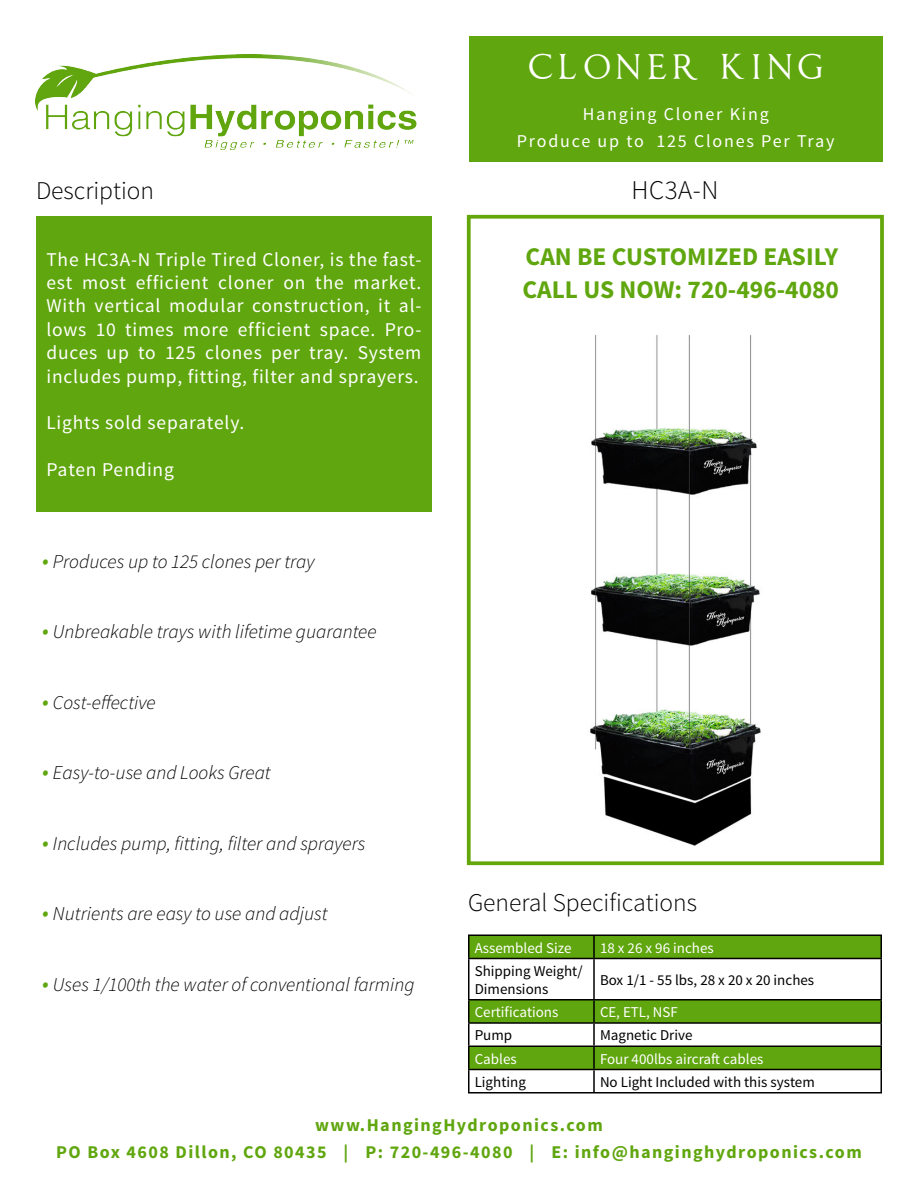
<style>
.page{position:relative;width:918px;height:1188px;background:#fff}
.page>*{position:absolute;margin:0;border:0;box-sizing:border-box;transform-origin:0 0}
.t1{font:30px "Imperator Small Caps";letter-spacing:.225em;color:#fff}
.t2{font:300 27px "Source Sans Pro";color:#000}
.t3{font:700 25.5px/32.1px "Source Sans Pro";color:#60a60e}
.t4{font:300 25.5px "Source Sans Pro";color:#000}
.t5{font:19.5px/23.4px "Source Sans Pro";letter-spacing:.04em;color:#fff;text-align:justify}
.t6{font:italic 300 19.5px "Source Sans Pro";color:#000}
.t7{font:700 18px/27px "Source Sans Pro";letter-spacing:.08em;color:#60a60e;text-align:center}
.t8{font:18px/27px "Source Sans Pro";letter-spacing:.1em;color:#fff;text-align:center}
.t9{font:15px/18px "Source Sans Pro";color:#000}
.t10{font:15px "Source Sans Pro";color:#fff}
.s1{font-weight:400;font-size:22.5px;color:#60a60e}
</style>
<div class="page">
<img style="left:590px;top:335px;width:171px;height:511px">
<div style="left:467px;top:215px;width:417px;height:650px;border:4px solid #63a70a"></div>
<div style="left:36px;top:216px;width:396px;height:295px;background:#60a60e"></div>
<div style="left:469px;top:36px;width:414px;height:126px;background:#60a60e"></div>
<svg style="left:470px;top:936px;width:410px;height:133px;fill:#60a60e"></svg>
<hr style="left:468px;top:934px;width:126px;height:2px;background:#000">
<hr style="left:468px;top:936px;width:2px;height:22px;background:#000">
<hr style="left:594px;top:934px;width:288px;height:2px;background:#000">
<hr style="left:593px;top:936px;width:2px;height:22px;background:#000">
<hr style="left:880px;top:936px;width:2px;height:22px;background:#000">
<hr style="left:468px;top:958px;width:126px;height:1px;background:#000">
<hr style="left:468px;top:959px;width:2px;height:40px;background:#000">
<hr style="left:594px;top:958px;width:288px;height:1px;background:#000">
<hr style="left:593px;top:959px;width:2px;height:40px;background:#000">
<hr style="left:880px;top:959px;width:2px;height:40px;background:#000">
<hr style="left:468px;top:999px;width:126px;height:1px;background:#000">
<hr style="left:468px;top:1000px;width:2px;height:22px;background:#000">
<hr style="left:594px;top:999px;width:288px;height:1px;background:#000">
<hr style="left:593px;top:1000px;width:2px;height:22px;background:#000">
<hr style="left:880px;top:1000px;width:2px;height:22px;background:#000">
<hr style="left:468px;top:1022px;width:126px;height:2px;background:#000">
<hr style="left:468px;top:1024px;width:2px;height:22px;background:#000">
<hr style="left:594px;top:1022px;width:288px;height:2px;background:#000">
<hr style="left:593px;top:1024px;width:2px;height:22px;background:#000">
<hr style="left:880px;top:1024px;width:2px;height:22px;background:#000">
<hr style="left:468px;top:1046px;width:126px;height:1px;background:#000">
<hr style="left:468px;top:1047px;width:2px;height:22px;background:#000">
<hr style="left:594px;top:1046px;width:288px;height:1px;background:#000">
<hr style="left:593px;top:1047px;width:2px;height:22px;background:#000">
<hr style="left:880px;top:1047px;width:2px;height:22px;background:#000">
<hr style="left:468px;top:1069px;width:126px;height:1px;background:#000">
<hr style="left:468px;top:1070px;width:2px;height:22px;background:#000">
<hr style="left:594px;top:1069px;width:288px;height:1px;background:#000">
<hr style="left:593px;top:1070px;width:2px;height:22px;background:#000">
<hr style="left:880px;top:1070px;width:2px;height:22px;background:#000">
<hr style="left:468px;top:1092px;width:126px;height:2px;background:#000">
<hr style="left:594px;top:1092px;width:288px;height:2px;background:#000">
<img style="left:36px;top:55px;width:381px;height:94px">
<h3 class="t4" style="left:36px;top:175px;width:120px">Description</h3>
<p class="t5" style="left:46px;top:248px;width:377px">The HC3A-N Triple Tired Cloner, is the fast&shy;est most efficient cloner on the market.<br>With vertical modular construction, it al&shy;lows 10 times more efficient space. Pro&shy;duces up to 125 clones per tray. System includes pump, fitting, filter and sprayers.</p>
<p class="t5" style="left:46px;top:412px;width:199px">Lights sold separately.</p>
<p class="t5" style="left:46px;top:458px;width:129px">Paten Pending</p>
<p class="t6" style="left:42px;top:549px;width:274px"><span class="s1">•</span> Produces up to 125 clones per tray</p>
<p class="t6" style="left:42px;top:620px;width:336px"><span class="s1">•</span> Unbreakable trays with lifetime guarantee</p>
<p class="t6" style="left:42px;top:690px;width:115px"><span class="s1">•</span> Cost-effective</p>
<p class="t6" style="left:42px;top:761px;width:230px"><span class="s1">•</span> Easy-to-use and Looks Great</p>
<p class="t6" style="left:42px;top:831px;width:325px"><span class="s1">•</span> Includes pump, fitting, filter and sprayers</p>
<p class="t6" style="left:42px;top:902px;width:287px"><span class="s1">•</span> Nutrients are easy to use and adjust</p>
<p class="t6" style="left:42px;top:972px;width:374px"><span class="s1">•</span> Uses 1/100th the water of conventional farming</p>
<h1 class="t1" style="left:529px;top:54px;width:296px">CLONER KING</h1>
<p class="t8" style="left:517px;top:101px;width:319px">Hanging Cloner King<br>Produce up to 125 Clones Per Tray</p>
<h2 class="t2" style="left:632px;top:174px;width:88px">HC3A-N</h2>
<h3 class="t3" style="left:522px;top:242px;width:318px">CAN BE CUSTOMIZED EASILY<br>CALL US NOW: 720-496-4080</h3>
<h3 class="t4" style="left:468px;top:887px;width:231px">General Specifications</h3>
<p class="t10" style="left:475px;top:938px;width:98px">Assembled Size</p>
<p class="t10" style="left:600px;top:938px;width:115px">18 x 26 x 96 inches</p>
<p class="t9" style="left:475px;top:962px;width:110px">Shipping Weight/<br>Dimensions</p>
<p class="t9" style="left:600px;top:971px;width:216px">Box 1/1 - 55 lbs, 28 x 20 x 20 inches</p>
<p class="t10" style="left:475px;top:1003px;width:85px">Certifications</p>
<p class="t10" style="left:600px;top:1003px;width:79px">CE, ETL, NSF</p>
<p class="t9" style="left:475px;top:1027px;width:39px">Pump</p>
<p class="t9" style="left:600px;top:1027px;width:94px">Magnetic Drive</p>
<p class="t10" style="left:475px;top:1049px;width:44px">Cables</p>
<p class="t10" style="left:600px;top:1049px;width:165px">Four 400lbs aircraft cables</p>
<p class="t9" style="left:475px;top:1073px;width:53px">Lighting</p>
<p class="t9" style="left:600px;top:1073px;width:216px">No Light Included with this system</p>
<p class="t7" style="left:56px;top:1112px;width:807px">www.HangingHydroponics.com<br>PO Box 4608 Dillon, CO 80435 | P: 720-496-4080 | E: info@hanginghydroponics.com</p>
</div>
